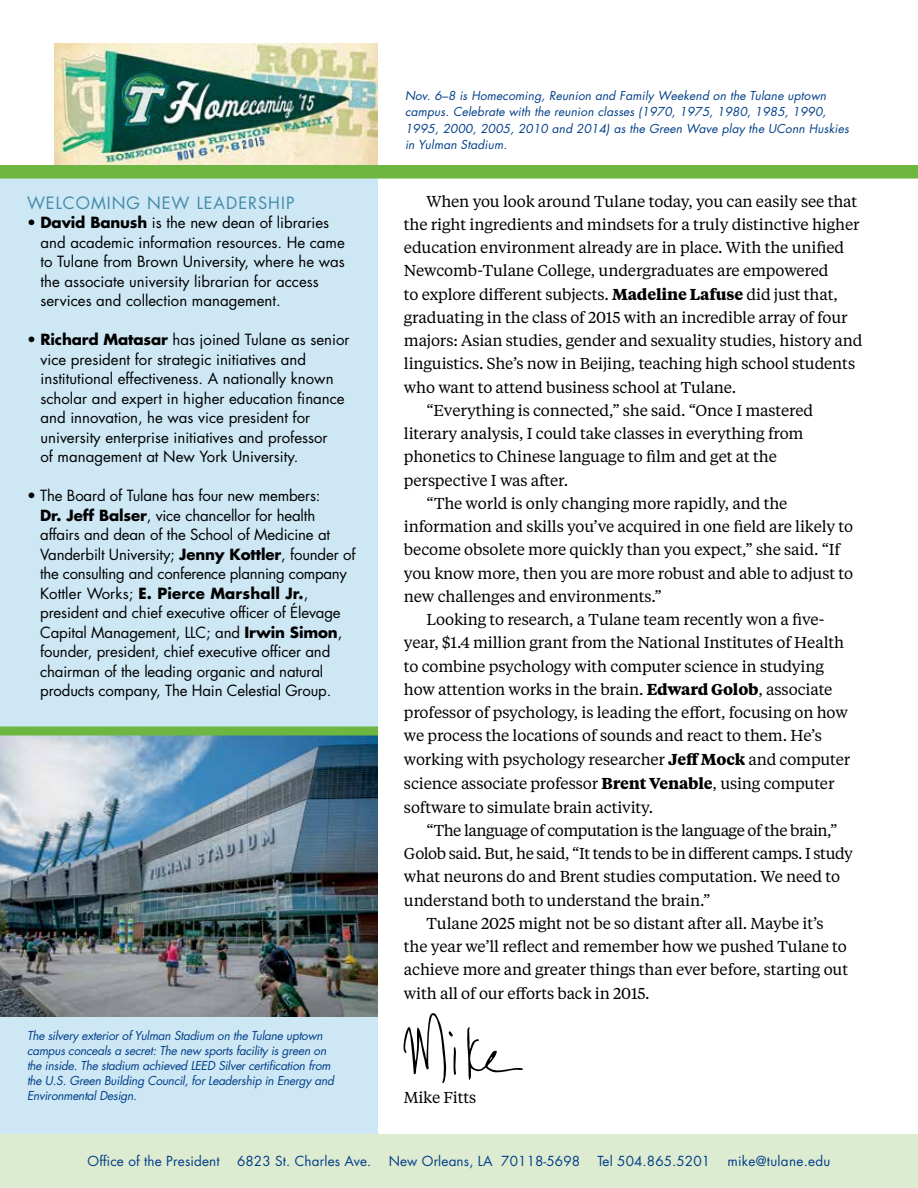
<style>
.page{position:relative;width:918px;height:1188px;background:#fff}
.page>*{position:absolute;margin:0;border:0;box-sizing:border-box;transform-origin:0 0}
.t1{font:16.5px "Futura";letter-spacing:.06em;color:#448ba8}
.t2{font:15.75px "Tiempos Text";letter-spacing:-.01em;color:#000}
.t3{font:15.75px "Tiempos Text";letter-spacing:-.03em;color:#000}
.t4{font:15px/19.5px "Futura";letter-spacing:-.01em;color:#000}
.t5{font:13.5px "Futura";letter-spacing:.01em;color:#023f88}
.t6{font:italic 12px/15px "Futura";letter-spacing:-.02em;color:#023f88}
.t7{font:italic 12px/16.5px "Futura";letter-spacing:.01em;color:#023f88}
.s1{font-weight:700}
</style>
<div class="page">
<img style="left:54px;top:44px;width:323px;height:121px">
<div style="left:0;top:175px;width:378px;height:1013px;background:#cde7f4"></div>
<div style="left:0;top:1134px;width:918px;height:54px;background:#ddebd1"></div>
<div style="left:0;top:165px;width:918px;height:14px;background:#6cb641"></div>
<img style="left:0;top:735px;width:378px;height:281px">
<div style="left:0;top:726px;width:378px;height:9px;background:#6cb641"></div>
<svg style="left:404px;top:1013px;width:52px;height:70px"></svg>
<svg style="left:467px;top:1027px;width:56px;height:53px"></svg>
<p class="t1" style="left:27px;top:191px;width:269px">Welcoming N ew Leadersh ip</p>
<p class="t4" style="left:40px;top:213px;width:306px;text-indent:-14px">• <span class="s1">David Banush</span> is the new dean of libraries and academic information resources. He came to Tulane from Brown University, where he was the associate university librarian for access services and collection management.</p>
<p class="t4" style="left:40px;top:330px;width:310px;text-indent:-14px">• <span class="s1">Richard Matasar</span> has joined Tulane as senior vice president for strategic initiatives and institutional effectiveness. A nationally known scholar and expert in higher education finance and innovation, he was vice president for university enterprise initiatives and professor<br>of management at New York University.</p>
<p class="t4" style="left:40px;top:486px;width:317px;text-indent:-13px">• The Board of Tulane has four new members:<br><span class="s1">Dr. Jeff Balser</span>, vice chancellor for health affairs and dean of the School of Medicine at Vanderbilt University; <span class="s1">Jenny Kottler</span>, founder of the consulting and conference planning company Kottler Works; <span class="s1">E. Pierce Marshall Jr.</span>, president and chief executive officer of Élevage Capital Management, LLC; and <span class="s1">Irwin Simon</span>, founder, president, chief executive officer and chairman of the leading organic and natural products company, The Hain Celestial Group.</p>
<p class="t6" style="left:27px;top:1028px;width:309px">The silvery exterior of Yulman Stadium on the Tulane uptown campus conceals a secret: The new sports facility is green on the inside. The stadium achieved LEED Silver certification from the U.S. Green Building Council, for Leadership in Energy and Environmental Design.</p>
<p class="t7" style="left:405px;top:87px;width:445px">Nov. 6–8 is Homecoming, Reunion and Family Weekend on the Tulane uptown campus. Celebrate with the reunion classes (1970, 1975, 1980, 1985, 1990, 1995, 2000, 2005, 2010 and 2014) as the Green Wave play the UConn Huskies in Yulman Stadium.</p>
<p class="t2" style="left:426px;top:191px;width:432px">When you look around Tulane today, you can easily see that</p>
<p class="t2" style="left:404px;top:214px;width:457px">the right ingredients and mindsets for a truly distinctive higher</p>
<p class="t2" style="left:404px;top:237px;width:442px">education environment already are in place. With the unified</p>
<p class="t2" style="left:404px;top:260px;width:426px">Newcomb-Tulane College, undergraduates are empowered</p>
<p class="t2" style="left:404px;top:284px;width:435px">to explore different subjects. <span class="s1">Madeline Lafuse</span> did just that,</p>
<p class="t2" style="left:404px;top:307px;width:445px">graduating in the class of 2015 with an incredible array of four</p>
<p class="t2" style="left:404px;top:330px;width:460px">majors: Asian studies, gender and sexuality studies, history and</p>
<p class="t2" style="left:404px;top:353px;width:453px">linguistics. She’s now in Beijing, teaching high school students</p>
<p class="t2" style="left:404px;top:377px;width:334px">who want to attend business school at Tulane.</p>
<p class="t2" style="left:426px;top:400px;width:388px">“Everything is connected,” she said. “Once I mastered</p>
<p class="t2" style="left:404px;top:423px;width:401px">literary analysis, I could take classes in everything from</p>
<p class="t2" style="left:404px;top:446px;width:375px">phonetics to Chinese language to film and get at the</p>
<p class="t2" style="left:404px;top:469px;width:166px">perspective I was after.</p>
<p class="t2" style="left:426px;top:493px;width:363px">“The world is only changing more rapidly, and the</p>
<p class="t2" style="left:404px;top:516px;width:451px">information and skills you’ve acquired in one field are likely to</p>
<p class="t2" style="left:404px;top:539px;width:438px">become obsolete more quickly than you expect,” she said. “If</p>
<p class="t2" style="left:404px;top:562px;width:451px">you know more, then you are more robust and able to adjust to</p>
<p class="t2" style="left:404px;top:586px;width:259px">new challenges and environments.”</p>
<p class="t2" style="left:426px;top:609px;width:400px">Looking to research, a Tulane team recently won a five-</p>
<p class="t2" style="left:404px;top:632px;width:442px">year, $1.4 million grant from the National Institutes of Health</p>
<p class="t2" style="left:404px;top:655px;width:422px">to combine psychology with computer science in studying</p>
<p class="t2" style="left:404px;top:679px;width:430px">how attention works in the brain. <span class="s1">Edward Golob</span>, associate</p>
<p class="t2" style="left:404px;top:702px;width:445px">professor of psychology, is leading the effort, focusing on how</p>
<p class="t2" style="left:404px;top:725px;width:419px">we process the locations of sounds and react to them. He’s</p>
<p class="t2" style="left:404px;top:749px;width:448px">working with psychology researcher <span class="s1">Jeff Mock</span> and computer</p>
<p class="t2" style="left:404px;top:773px;width:432px">science associate professor <span class="s1">Brent Venable</span>, using computer</p>
<p class="t2" style="left:404px;top:796px;width:251px">software to simulate brain activity.</p>
<p class="t3" style="left:426px;top:820px;width:413px">“The language of computation is the language of the brain,”</p>
<p class="t3" style="left:404px;top:843px;width:451px">Golob said. But, he said, “It tends to be in different camps. I study</p>
<p class="t2" style="left:404px;top:866px;width:438px">what neurons do and Brent studies computation. We need to</p>
<p class="t2" style="left:404px;top:889px;width:308px">understand both to understand the brain.”</p>
<p class="t2" style="left:426px;top:913px;width:399px">Tulane 2025 might not be so distant after all. Maybe it’s</p>
<p class="t2" style="left:404px;top:936px;width:444px">the year we’ll reflect and remember how we pushed Tulane to</p>
<p class="t2" style="left:404px;top:959px;width:446px">achieve more and greater things than ever before, starting out</p>
<p class="t2" style="left:404px;top:982px;width:247px">with all of our efforts back in 2015.</p>
<p class="t2" style="left:404px;top:1087px;width:74px">Mike Fitts</p>
<p class="t5" style="left:88px;top:1152px;width:134px">Office of the President</p>
<p class="t5" style="left:237px;top:1152px;width:136px">6823 St. Charles Ave.</p>
<p class="t5" style="left:389px;top:1152px;width:193px">New Orleans, LA 70118-5698</p>
<p class="t5" style="left:597px;top:1152px;width:114px">Tel 504.865.5201</p>
<p class="t5" style="left:728px;top:1152px;width:104px">mike@tulane.edu</p>
</div>
